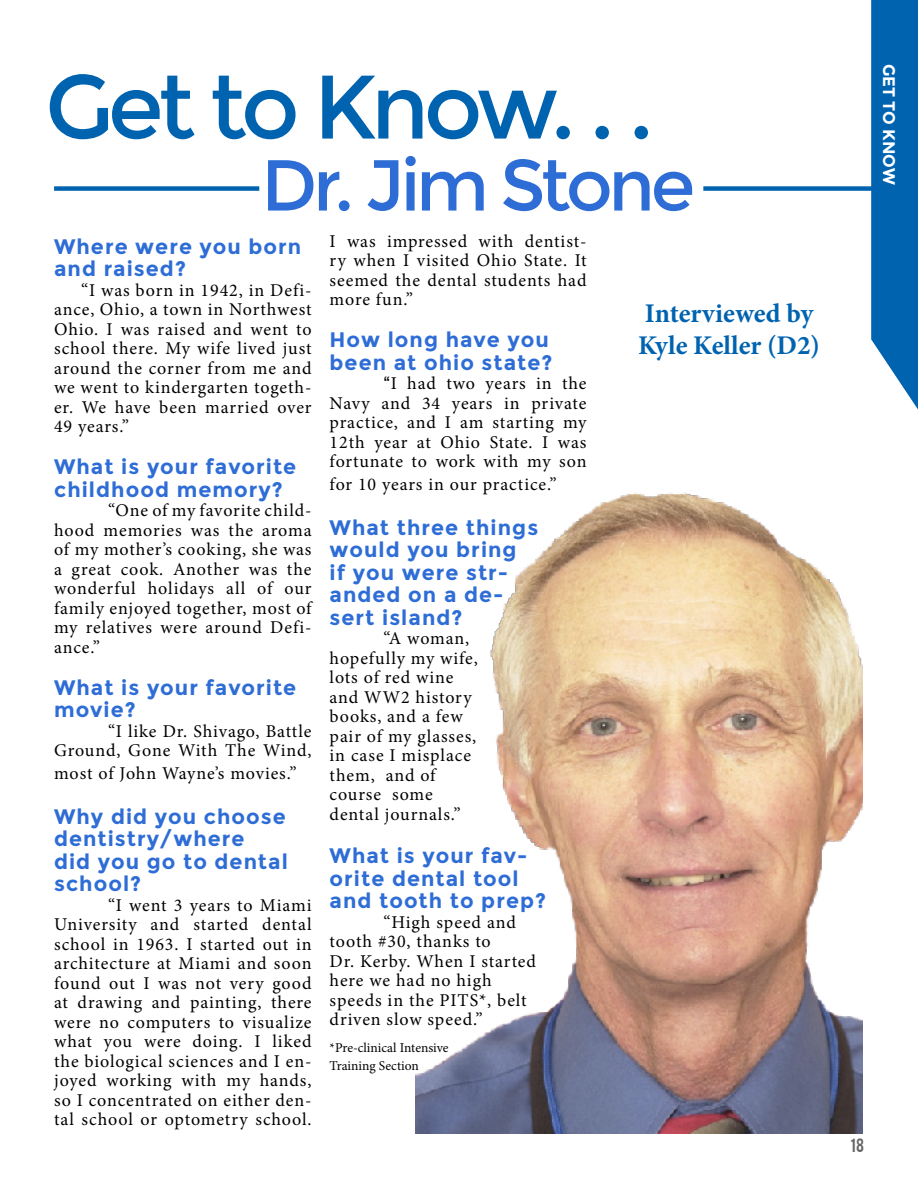
<style>
.page{position:relative;width:918px;height:1188px;background:#fff}
.page>*{position:absolute;margin:0;border:0;box-sizing:border-box;transform-origin:0 0}
.t1{font:90px "Montserrat";letter-spacing:-.065em;color:#0063b0}
.t2{font:72px "Montserrat";letter-spacing:-.06em;color:#2e6dd6}
.t3{font:700 27px/32.4px "Minion Pro";color:#0063b0}
.t4{font:700 21px/22.5px "Montserrat";letter-spacing:.05em;color:#2e6dd6}
.t5{font:18px/19.5px "Minion Pro";letter-spacing:.045em;color:#000;text-align:justify}
.t6{font:700 16.8px "Montserrat";color:#fff}
.t7{font:15px "Bebas";color:#666}
.t8{font:13.5px/18px "Minion Pro";color:#000}
.s1{font-family:"Tamil Sangam MN"}
</style>
<div class="page">
<svg style="left:871px;top:0;width:47px;height:410px;background:#1771b7"></svg>
<img style="left:415px;top:492px;width:448px;height:642px">
<div style="left:54px;top:186px;width:205px;height:5px;background:#0063b0"></div>
<div style="left:703px;top:186px;width:182px;height:5px;background:#0063b0"></div>
<h1 class="t1" style="left:45px;top:55px;width:610px">Get to Know. . .</h1>
<h2 class="t2" style="left:261px;top:143px;width:436px">Dr. Jim Stone</h2>
<p class="t4" style="left:54px;top:235px;width:249px">Where were you born and raised?</p>
<p class="t5" style="left:54px;top:280px;width:259px;text-indent:27px">“I was born in 1942, in Defi&shy;ance, Ohio, a town in Northwest Ohio. I was raised and went to school there. My wife lived just around the corner from me and we went to kindergarten togeth&shy;er. We have been married over 49 years.”</p>
<p class="t4" style="left:54px;top:456px;width:244px">What is your favorite childhood memory?</p>
<p class="t5" style="left:54px;top:501px;width:259px;text-indent:54px">“One of my favorite child&shy;hood memories was the aroma of my mother’s cooking, she was a great cook. Another was the wonderful holidays all of our family enjoyed together, most of my relatives were around Defi&shy;ance.”</p>
<p class="t4" style="left:54px;top:676px;width:244px">What is your favorite movie?</p>
<p class="t5" style="left:54px;top:721px;width:259px;text-align:right">“I like Dr. Shivago, Battle<br>Ground, Gone With The Wind,</p>
<p class="t5" style="left:54px;top:763px;width:244px">most of John Wayne’s movies.”</p>
<p class="t4" style="left:54px;top:805px;width:235px">Why did you choose dentistry/where<br>did you go to dental school?</p>
<p class="t5" style="left:54px;top:895px;width:259px;text-indent:54px">“I went 3 years to Miami University and started dental school in 1963. I started out in architecture at Miami and soon found out I was not very good at drawing and painting, there were no computers to visualize what you were doing. I liked the biological sciences and I en&shy;joyed working with my hands, so I concentrated on either den&shy;tal school or optometry school.</p>
<p class="t5" style="left:330px;top:231px;width:258px">I was impressed with dentist&shy;ry when I visited Ohio State. It seemed the dental students had more fun.”</p>
<p class="t4" style="left:330px;top:329px;width:224px">How long have you been at ohio state?</p>
<p class="t5" style="left:330px;top:374px;width:259px;text-indent:54px"><span class="s1">“</span>I had two years in the Navy and 34 years in private practice, and I am starting my 12th year at Ohio State. I was fortunate to work with my son</p>
<p class="t5" style="left:330px;top:474px;width:229px">for 10 years in our practice.”</p>
<p class="t4" style="left:330px;top:516px;width:210px">What three things would you bring<br>if you were str&shy;anded on a de&shy;sert island?</p>
<p class="t5" style="left:330px;top:629px;width:150px;text-align:left;text-indent:54px">“A woman, hopefully my wife, lots of red wine and WW2 history books, and a few pair of my glasses, in case I misplace them, and of course some dental journals.”</p>
<p class="t4" style="left:330px;top:845px;width:218px">What is your fav&shy;orite dental tool and tooth to prep?</p>
<p class="t5" style="left:330px;top:912px;width:208px;text-align:left;text-indent:54px">“High speed and tooth #30, thanks to<br>Dr. Kerby. When I started here we had no high speeds in the PITS*, belt driven slow speed.”</p>
<p class="t8" style="left:330px;top:1039px;width:121px">*Pre-clinical Intensive<br>Training Section</p>
<h3 class="t3" style="left:638px;top:297px;width:183px">Interviewed by<br>Kyle Keller (D2)</h3>
<p class="t6" style="left:899px;top:64px;width:122px;rotate:90deg">GET TO KNOW</p>
<p class="t7" style="left:851px;top:1134px;width:15px">18</p>
</div>
